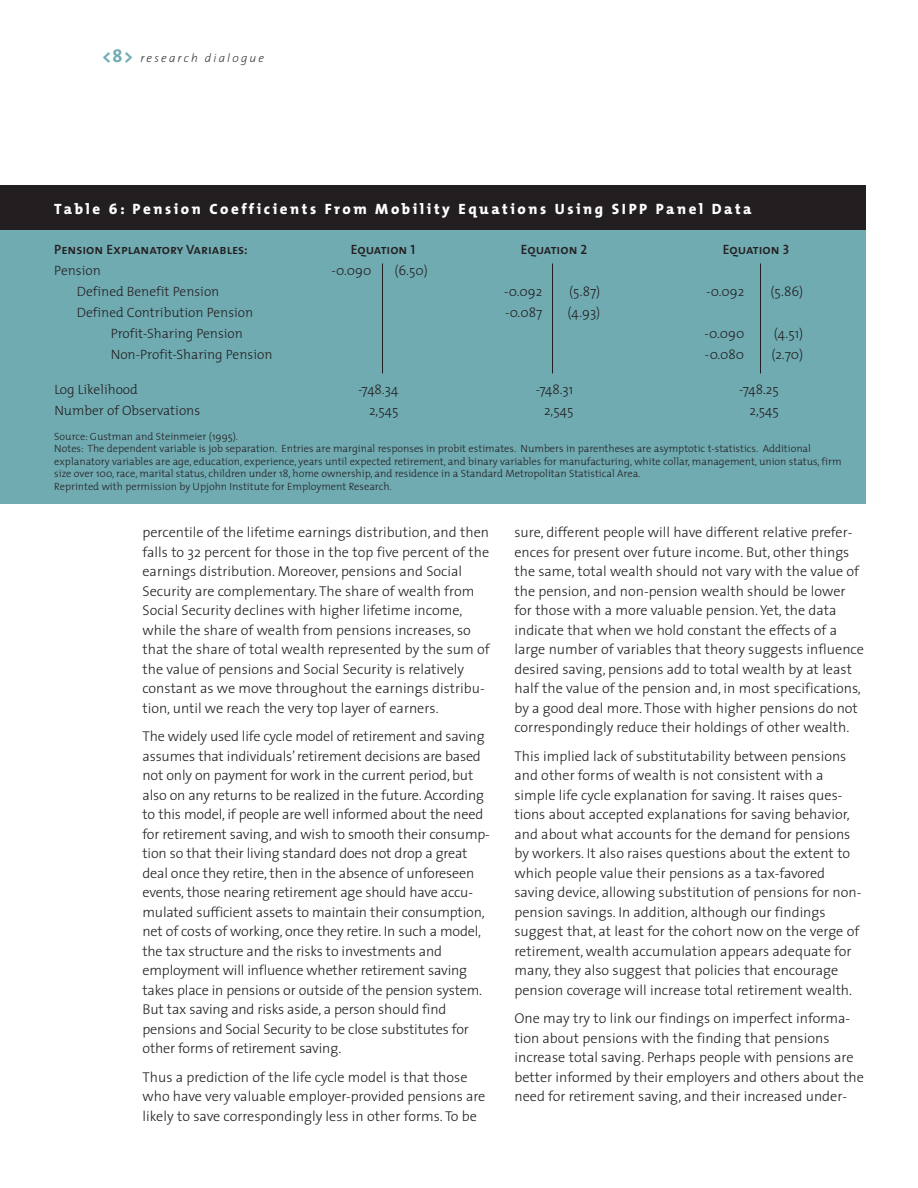
<style>
.page{position:relative;width:918px;height:1188px;background:#fff}
.page>*{position:absolute;margin:0;border:0;box-sizing:border-box;transform-origin:0 0}
.t1{font:800 15px "The Mix";letter-spacing:.17em;color:#fff}
.t2{font:300 14.25px/19.5px "The Sans";color:#231f20}
.t3{font:300 13.5px "The Mix";color:#231f20}
.t4{font:13.5px "The Mix Semi Bold Caps";color:#231f20}
.t5{font:italic 200 12px "The Sans";letter-spacing:.18em;color:#231f20}
.t6{font:300 10.5px/12.6px "The Mix";color:#231f20}
.s1{font-weight:700;font-style:normal;font-size:18px;color:#70abb2}
</style>
<div class="page">
<div style="left:0;top:194px;width:866px;height:310px;background:#70abb2"></div>
<div style="left:0;top:185px;width:866px;height:45px;background:#231f20"></div>
<hr style="left:382px;top:263px;width:1px;height:111px;background:#231f20">
<hr style="left:552px;top:264px;width:1px;height:110px;background:#231f20">
<hr style="left:760px;top:263px;width:1px;height:111px;background:#231f20">
<p class="t5" style="left:102px;top:53px;width:164px"><span class="s1">&lt;8&gt;</span> research dialogue</p>
<p class="t1" style="left:54px;top:203px;width:699px">Table 6: Pension Coefficients From Mobility Equations Using SIPP Panel Data</p>
<p class="t4" style="left:54px;top:242px;width:195px">Pension Explanatory Variables:</p>
<p class="t4" style="left:351px;top:242px;width:66px">Equation 1</p>
<p class="t4" style="left:521px;top:242px;width:68px">Equation 2</p>
<p class="t4" style="left:723px;top:242px;width:68px">Equation 3</p>
<p class="t3" style="left:54px;top:266px;width:48px">Pension</p>
<p class="t3" style="left:331px;top:266px;width:41px">-0.090</p>
<p class="t3" style="left:394px;top:266px;width:35px">(6.50)</p>
<p class="t3" style="left:77px;top:287px;width:144px">Defined Benefit Pension</p>
<p class="t3" style="left:504px;top:287px;width:40px">-0.092</p>
<p class="t3" style="left:569px;top:287px;width:33px">(5.87)</p>
<p class="t3" style="left:706px;top:287px;width:40px">-0.092</p>
<p class="t3" style="left:771px;top:287px;width:34px">(5.86)</p>
<p class="t3" style="left:77px;top:308px;width:178px">Defined Contribution Pension</p>
<p class="t3" style="left:505px;top:308px;width:39px">-0.087</p>
<p class="t3" style="left:568px;top:308px;width:34px">(4.93)</p>
<p class="t3" style="left:111px;top:329px;width:134px">Profit-Sharing Pension</p>
<p class="t3" style="left:704px;top:329px;width:41px">-0.090</p>
<p class="t3" style="left:774px;top:329px;width:31px">(4.51)</p>
<p class="t3" style="left:111px;top:350px;width:163px">Non-Profit-Sharing Pension</p>
<p class="t3" style="left:705px;top:350px;width:41px">-0.080</p>
<p class="t3" style="left:771px;top:350px;width:33px">(2.70)</p>
<p class="t3" style="left:54px;top:384px;width:85px">Log Likelihood</p>
<p class="t3" style="left:358px;top:384px;width:42px">-748.34</p>
<p class="t3" style="left:536px;top:384px;width:39px">-748.31</p>
<p class="t3" style="left:739px;top:384px;width:41px">-748.25</p>
<p class="t3" style="left:54px;top:405px;width:147px">Number of Observations</p>
<p class="t3" style="left:369px;top:405px;width:31px">2,545</p>
<p class="t3" style="left:544px;top:405px;width:31px">2,545</p>
<p class="t3" style="left:750px;top:405px;width:31px">2,545</p>
<p class="t6" style="left:54px;top:431px;width:789px">Source: Gustman and Steinmeier (1995).<br>Notes: The dependent variable is job separation. Entries are marginal responses in probit estimates. Numbers in parentheses are asymptotic t-statistics. Additional explanatory variables are age, education, experience, years until expected retirement, and binary variables for manufacturing, white collar, management, union status, firm size over 100, race, marital status, children under 18, home ownership, and residence in a Standard Metropolitan Statistical Area.<br>Reprinted with permission by Upjohn Institute for Employment Research.</p>
<p class="t2" style="left:142px;top:524px;width:349px">percentile of the lifetime earnings distribution, and then falls to 32 percent for those in the top five percent of the earnings distribution. Moreover, pensions and Social Security are complementary. The share of wealth from Social Security declines with higher lifetime income, while the share of wealth from pensions increases, so that the share of total wealth represented by the sum of the value of pensions and Social Security is relatively constant as we move throughout the earnings distribu&shy;tion, until we reach the very top layer of earners.</p>
<p class="t2" style="left:142px;top:728px;width:349px">The widely used life cycle model of retirement and saving assumes that individuals’ retirement decisions are based not only on payment for work in the current period, but also on any returns to be realized in the future. According to this model, if people are well informed about the need for retirement saving, and wish to smooth their consump&shy;tion so that their living standard does not drop a great deal once they retire, then in the absence of unforeseen events, those nearing retirement age should have accu&shy;mulated sufficient assets to maintain their consumption, net of costs of working, once they retire. In such a model, the tax structure and the risks to investments and employment will influence whether retirement saving takes place in pensions or outside of the pension system.<br>But tax saving and risks aside, a person should find pensions and Social Security to be close substitutes for other forms of retirement saving.</p>
<p class="t2" style="left:142px;top:1069px;width:344px">Thus a prediction of the life cycle model is that those who have very valuable employer-provided pensions are likely to save correspondingly less in other forms. To be</p>
<p class="t2" style="left:515px;top:524px;width:351px">sure, different people will have different relative prefer&shy;ences for present over future income. But, other things the same, total wealth should not vary with the value of the pension, and non-pension wealth should be lower for those with a more valuable pension. Yet, the data indicate that when we hold constant the effects of a large number of variables that theory suggests influence desired saving, pensions add to total wealth by at least half the value of the pension and, in most specifications, by a good deal more. Those with higher pensions do not correspondingly reduce their holdings of other wealth.</p>
<p class="t2" style="left:515px;top:748px;width:348px">This implied lack of substitutability between pensions and other forms of wealth is not consistent with a simple life cycle explanation for saving. It raises ques&shy;tions about accepted explanations for saving behavior, and about what accounts for the demand for pensions by workers. It also raises questions about the extent to which people value their pensions as a tax-favored saving device, allowing substitution of pensions for non&shy;pension savings. In addition, although our findings suggest that, at least for the cohort now on the verge of retirement, wealth accumulation appears adequate for many, they also suggest that policies that encourage pension coverage will increase total retirement wealth.</p>
<p class="t2" style="left:515px;top:1010px;width:351px">One may try to link our findings on imperfect informa&shy;tion about pensions with the finding that pensions increase total saving. Perhaps people with pensions are better informed by their employers and others about the need for retirement saving, and their increased under-</p>
</div>
